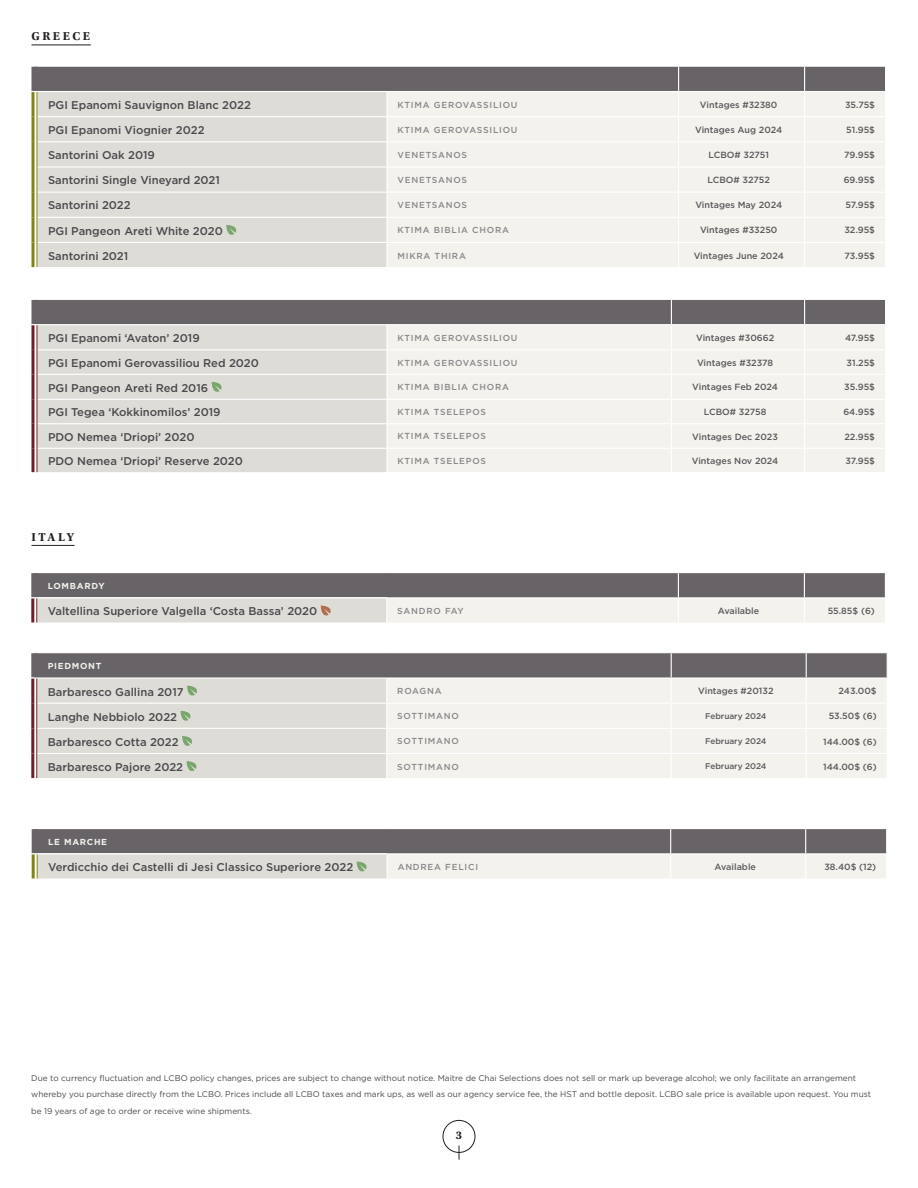
<style>
.page{position:relative;width:918px;height:1188px;background:#fff}
.page>*{position:absolute;margin:0;border:0;box-sizing:border-box;transform-origin:0 0}
.t1{font:700 12px "Utopia Std";letter-spacing:.21em;color:#231f20}
.t2{font:700 11.7px "Utopia Std";color:#231f20}
.t3{font:500 11.25px "Gotham";color:#4c484d}
.t4{font:500 9px "Gotham";color:#5c585c}
.t5{font:500 8.7px "Gotham";letter-spacing:.09em;color:#89878a}
.t6{font:700 8.7px "Gotham";letter-spacing:.08em;color:#f1f1eb}
.t7{font:8.25px/16.5px "Gotham";color:#4c484d}
.t8{font:500 8.25px "Gotham";color:#5c585c}
</style>
<div class="page">
<div style="left:443px;top:1120px;width:32px;height:33px;border:1px solid #231f20;border-radius:50%"></div>
<svg style="left:459px;top:1146px;width:1px;height:14px"></svg>
<hr style="left:32px;top:45px;width:59px;height:1px;background:#231f20">
<div style="left:32px;top:67px;width:6px;height:24px;background:#676367"></div>
<hr style="left:32px;top:92px;width:2px;height:25px;background:#808414">
<hr style="left:32px;top:117px;width:2px;height:25px;background:#808414">
<hr style="left:32px;top:142px;width:2px;height:25px;background:#808414">
<hr style="left:32px;top:167px;width:2px;height:25px;background:#808414">
<hr style="left:32px;top:192px;width:2px;height:25px;background:#808414">
<hr style="left:32px;top:217px;width:2px;height:25px;background:#808414">
<hr style="left:32px;top:242px;width:2px;height:25px;background:#808414">
<svg style="left:34px;top:66px;width:852px;height:201px;background:#dbd9d5"></svg>
<div style="left:32px;top:300px;width:6px;height:24px;background:#676367"></div>
<hr style="left:32px;top:325px;width:2px;height:25px;background:#6f1f29">
<hr style="left:32px;top:350px;width:2px;height:24px;background:#6f1f29">
<hr style="left:32px;top:374px;width:2px;height:25px;background:#6f1f29">
<hr style="left:32px;top:399px;width:2px;height:25px;background:#6f1f29">
<hr style="left:32px;top:424px;width:2px;height:24px;background:#6f1f29">
<hr style="left:32px;top:448px;width:2px;height:24px;background:#6f1f29">
<svg style="left:34px;top:299px;width:851px;height:173px;background:#d8d7d3"></svg>
<hr style="left:32px;top:545px;width:43px;height:1px;background:#231f20">
<div style="left:31px;top:653px;width:6px;height:24px;background:#676367"></div>
<hr style="left:31px;top:679px;width:3px;height:24px;background:#6f1f29">
<hr style="left:31px;top:703px;width:3px;height:25px;background:#6f1f29">
<hr style="left:31px;top:728px;width:3px;height:26px;background:#6f1f29">
<hr style="left:31px;top:754px;width:3px;height:24px;background:#6f1f29">
<svg style="left:34px;top:653px;width:854px;height:126px;background:#d1cfcc"></svg>
<div style="left:31px;top:573px;width:6px;height:24px;background:#676367"></div>
<hr style="left:31px;top:598px;width:3px;height:25px;background:#6f1f29">
<svg style="left:34px;top:573px;width:852px;height:50px;background:#aca9a8"></svg>
<div style="left:32px;top:829px;width:6px;height:24px;background:#676367"></div>
<hr style="left:32px;top:854px;width:3px;height:25px;background:#808414">
<svg style="left:35px;top:829px;width:852px;height:50px;background:#aba9a8"></svg>
<p class="t1" style="left:32px;top:29px;width:60px">GREECE</p>
<p class="t3" style="left:48px;top:97px;width:205px">PGI Epanomi Sauvignon Blanc 2022</p>
<p class="t5" style="left:398px;top:99px;width:122px">KTIMA GEROVASSILIOU</p>
<p class="t4" style="left:700px;top:99px;width:79px">Vintages #32380</p>
<p class="t4" style="left:845px;top:99px;width:32px">35.75$</p>
<p class="t3" style="left:48px;top:122px;width:158px">PGI Epanomi Viognier 2022</p>
<p class="t5" style="left:398px;top:124px;width:122px">KTIMA GEROVASSILIOU</p>
<p class="t4" style="left:695px;top:124px;width:89px">Vintages Aug 2024</p>
<p class="t4" style="left:846px;top:124px;width:30px">51.95$</p>
<p class="t3" style="left:48px;top:148px;width:108px">Santorini Oak 2019</p>
<p class="t5" style="left:398px;top:149px;width:71px">VENETSANOS</p>
<p class="t4" style="left:709px;top:149px;width:62px">LCBO# 32751</p>
<p class="t4" style="left:844px;top:149px;width:32px">79.95$</p>
<p class="t3" style="left:48px;top:173px;width:174px">Santorini Single Vineyard 2021</p>
<p class="t5" style="left:398px;top:174px;width:71px">VENETSANOS</p>
<p class="t4" style="left:708px;top:174px;width:64px">LCBO# 32752</p>
<p class="t4" style="left:844px;top:174px;width:33px">69.95$</p>
<p class="t3" style="left:48px;top:198px;width:84px">Santorini 2022</p>
<p class="t5" style="left:398px;top:199px;width:71px">VENETSANOS</p>
<p class="t4" style="left:695px;top:199px;width:88px">Vintages May 2024</p>
<p class="t4" style="left:846px;top:199px;width:31px">57.95$</p>
<p class="t3" style="left:48px;top:224px;width:176px">PGI Pangeon Areti White 2020</p>
<p class="t5" style="left:398px;top:225px;width:113px">KTIMA BIBLIA CHORA</p>
<p class="t4" style="left:700px;top:224px;width:79px">Vintages #33250</p>
<p class="t4" style="left:844px;top:224px;width:32px">32.95$</p>
<p class="t3" style="left:48px;top:248px;width:82px">Santorini 2021</p>
<p class="t5" style="left:398px;top:250px;width:70px">MIKRA THIRA</p>
<p class="t4" style="left:694px;top:250px;width:92px">Vintages June 2024</p>
<p class="t4" style="left:845px;top:250px;width:32px">73.95$</p>
<p class="t3" style="left:48px;top:330px;width:153px">PGI Epanomi ‘Avaton’ 2019</p>
<p class="t5" style="left:398px;top:332px;width:122px">KTIMA GEROVASSILIOU</p>
<p class="t4" style="left:696px;top:332px;width:80px">Vintages #30662</p>
<p class="t4" style="left:845px;top:332px;width:32px">47.95$</p>
<p class="t3" style="left:48px;top:355px;width:213px">PGI Epanomi Gerovassiliou Red 2020</p>
<p class="t5" style="left:398px;top:357px;width:122px">KTIMA GEROVASSILIOU</p>
<p class="t4" style="left:697px;top:357px;width:78px">Vintages #32378</p>
<p class="t4" style="left:847px;top:357px;width:30px">31.25$</p>
<p class="t3" style="left:48px;top:380px;width:162px">PGI Pangeon Areti Red 2016</p>
<p class="t5" style="left:398px;top:382px;width:113px">KTIMA BIBLIA CHORA</p>
<p class="t4" style="left:692px;top:381px;width:87px">Vintages Feb 2024</p>
<p class="t4" style="left:844px;top:381px;width:32px">35.95$</p>
<p class="t3" style="left:48px;top:405px;width:174px">PGI Tegea ‘Kokkinomilos’ 2019</p>
<p class="t5" style="left:398px;top:406px;width:90px">KTIMA TSELEPOS</p>
<p class="t4" style="left:704px;top:406px;width:64px">LCBO# 32758</p>
<p class="t4" style="left:843px;top:406px;width:33px">64.95$</p>
<p class="t3" style="left:48px;top:429px;width:148px">PDO Nemea ‘Driopi’ 2020</p>
<p class="t5" style="left:398px;top:431px;width:90px">KTIMA TSELEPOS</p>
<p class="t4" style="left:692px;top:431px;width:87px">Vintages Dec 2023</p>
<p class="t4" style="left:844px;top:431px;width:32px">22.95$</p>
<p class="t3" style="left:48px;top:454px;width:197px">PDO Nemea ‘Driopi’ Reserve 2020</p>
<p class="t5" style="left:398px;top:455px;width:90px">KTIMA TSELEPOS</p>
<p class="t4" style="left:692px;top:455px;width:88px">Vintages Nov 2024</p>
<p class="t4" style="left:845px;top:455px;width:31px">37.95$</p>
<p class="t1" style="left:32px;top:530px;width:44px">ITALY</p>
<p class="t6" style="left:48px;top:580px;width:58px">LOMBARDY</p>
<p class="t3" style="left:48px;top:604px;width:271px">Valtellina Superiore Valgella ‘Costa Bassa’ 2020</p>
<p class="t5" style="left:397px;top:605px;width:68px">SANDRO FAY</p>
<p class="t4" style="left:718px;top:605px;width:43px">Available</p>
<p class="t4" style="left:828px;top:605px;width:49px">55.85$ (6)</p>
<p class="t6" style="left:48px;top:660px;width:55px">PIEDMONT</p>
<p class="t3" style="left:48px;top:684px;width:137px">Barbaresco Gallina 2017</p>
<p class="t5" style="left:397px;top:685px;width:46px">ROAGNA</p>
<p class="t4" style="left:698px;top:685px;width:77px">Vintages #20132</p>
<p class="t4" style="left:839px;top:685px;width:40px">243.00$</p>
<p class="t3" style="left:48px;top:709px;width:131px">Langhe Nebbiolo 2022</p>
<p class="t5" style="left:397px;top:710px;width:63px">SOTTIMANO</p>
<p class="t8" style="left:705px;top:711px;width:63px">February 2024</p>
<p class="t4" style="left:829px;top:710px;width:49px">53.50$ (6)</p>
<p class="t3" style="left:48px;top:735px;width:132px">Barbaresco Cotta 2022</p>
<p class="t5" style="left:397px;top:736px;width:63px">SOTTIMANO</p>
<p class="t8" style="left:705px;top:736px;width:63px">February 2024</p>
<p class="t4" style="left:823px;top:735px;width:55px">144.00$ (6)</p>
<p class="t3" style="left:48px;top:760px;width:137px">Barbaresco Pajore 2022</p>
<p class="t5" style="left:397px;top:761px;width:63px">SOTTIMANO</p>
<p class="t8" style="left:705px;top:761px;width:63px">February 2024</p>
<p class="t4" style="left:823px;top:761px;width:55px">144.00$ (6)</p>
<p class="t6" style="left:48px;top:836px;width:60px">LE MARCHE</p>
<p class="t3" style="left:48px;top:860px;width:307px">Verdicchio dei Castelli di Jesi Classico Superiore 2022</p>
<p class="t5" style="left:398px;top:861px;width:82px">ANDREA FELICI</p>
<p class="t4" style="left:715px;top:861px;width:43px">Available</p>
<p class="t4" style="left:824px;top:861px;width:53px">38.40$ (12)</p>
<p class="t7" style="left:31px;top:1069px;width:841px">Due to currency fluctuation and LCBO policy changes, prices are subject to change without notice. Maitre de Chai Selections does not sell or mark up beverage alcohol; we only facilitate an arrangement whereby you purchase directly from the LCBO. Prices include all LCBO taxes and mark ups, as well as our agency service fee, the HST and bottle deposit. LCBO sale price is available upon request. You must be 19 years of age to order or receive wine shipments.</p>
<p class="t2" style="left:456px;top:1129px;width:8px">3</p>
</div>
